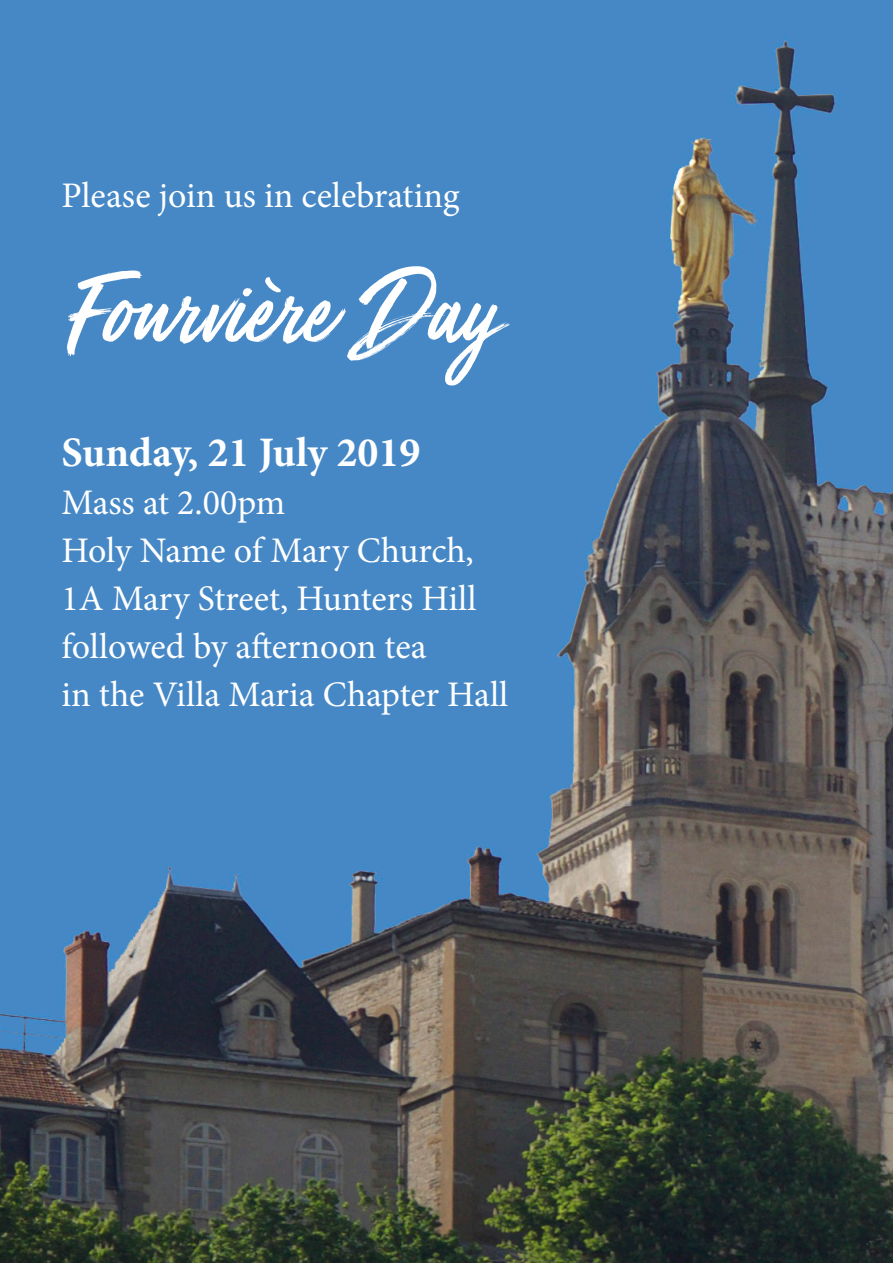
<style>
.page{position:relative;width:893px;height:1263px;background:#fff}
.page>*{position:absolute;margin:0;border:0;box-sizing:border-box;transform-origin:0 0}
.t1{font:99px "Mega Fresh";color:#fff}
.t2{font:700 42px "Minion Pro";color:#fff}
.t3{font:36px "Minion Pro";letter-spacing:-.005em;color:#fff}
</style>
<div class="page">
<img style="left:0;top:0;width:893px;height:1263px">
<p class="t3" style="left:61px;top:171px;width:400px">Please join us in celebrating</p>
<p class="t1" style="left:61px;top:248px;width:440px">Fourvière Day</p>
<p class="t2" style="left:61px;top:423px;width:361px">Sunday, 21 July 2019</p>
<p class="t3" style="left:61px;top:479px;width:225px">Mass at 2.00pm</p>
<p class="t3" style="left:61px;top:527px;width:414px">Holy Name of Mary Church,</p>
<p class="t3" style="left:61px;top:575px;width:417px">1A Mary Street, Hunters Hill</p>
<p class="t3" style="left:61px;top:623px;width:367px">followed by afternoon tea</p>
<p class="t3" style="left:61px;top:671px;width:448px">in the Villa Maria Chapter Hall</p>
</div>
